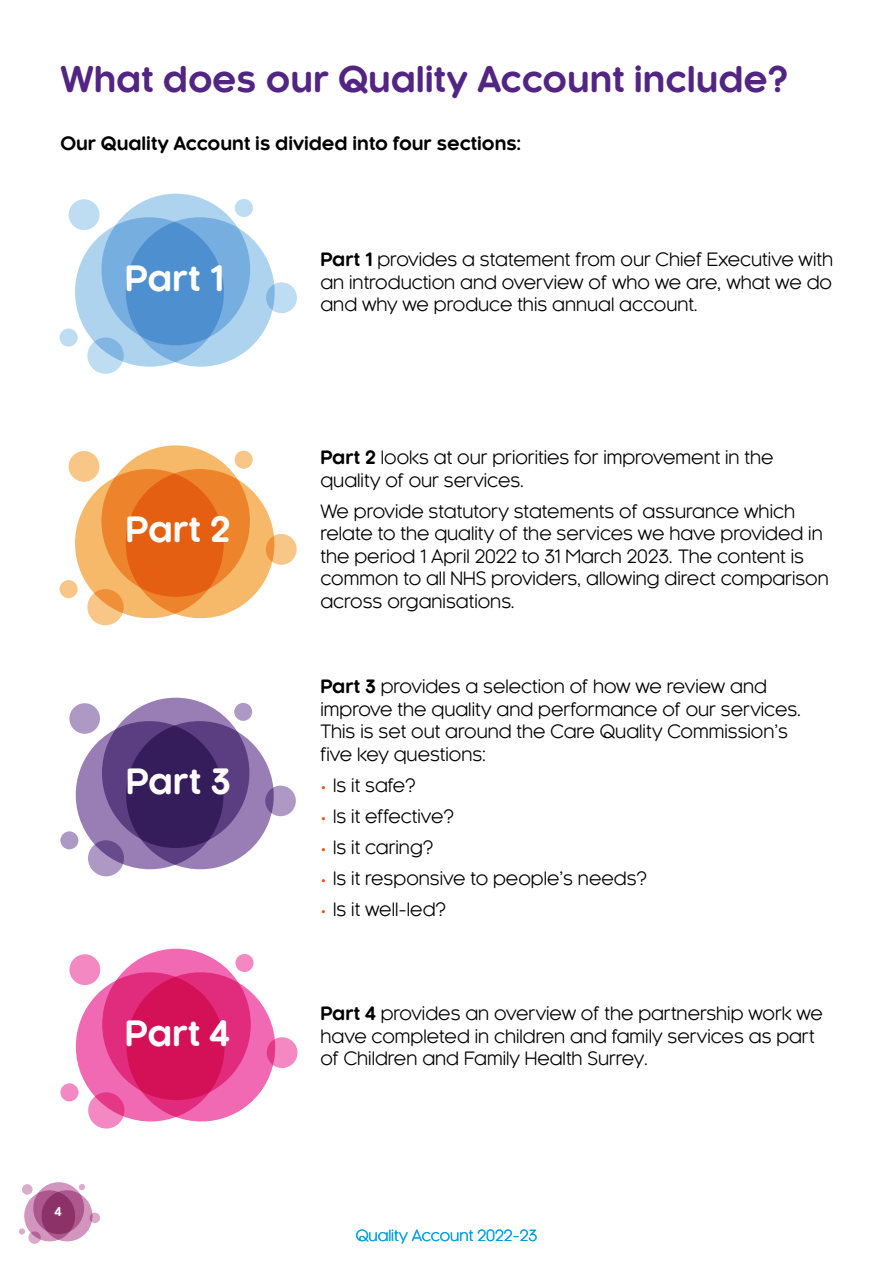
<style>
.page{position:relative;width:893px;height:1263px;background:#fff}
.page>*{position:absolute;margin:0;border:0;box-sizing:border-box;transform-origin:0 0}
.Header_2{font:700 34.5px "Kaleko 105 Round W01";color:#522583}
.t1{font:700 34.05px "Kaleko 105 Round W01";color:#fff}
.Parts_1__2__3{font:18px/22.5px "Kaleko 105 Round W01";color:#000}
.Intro_Paragraph{font:700 18px "Kaleko 105 Round W01";color:#000}
.t2{font:15px "Kaleko 105 Round W01";color:#009fe3}
.t3{font:700 12px "Kaleko 105 Round W01";color:#fff}
.s1{font-weight:700}
.s2{font-size:15px;color:#e94e0f}
</style>
<div class="page">
<svg style="left:19px;top:1184px;width:74px;height:60px"></svg>
<svg style="left:90px;top:1212px;width:10px;height:11px"></svg>
<div style="left:101px;top:194px;width:149px;height:151px;background:#add3ef;border-radius:50%"></div>
<svg style="left:68px;top:207px;width:214px;height:160px"></svg>
<svg style="left:87px;top:337px;width:37px;height:37px"></svg>
<div style="left:60px;top:328px;width:18px;height:19px;background:#bedcf2;border-radius:50%"></div>
<div style="left:69px;top:199px;width:30px;height:31px;background:#bedcf2;border-radius:50%"></div>
<div style="left:235px;top:199px;width:18px;height:18px;background:#bedcf2;border-radius:50%"></div>
<svg style="left:266px;top:282px;width:31px;height:31px"></svg>
<svg style="left:101px;top:445px;width:149px;height:152px"></svg>
<svg style="left:64px;top:458px;width:214px;height:168px"></svg>
<svg style="left:87px;top:589px;width:37px;height:36px"></svg>
<div style="left:60px;top:580px;width:18px;height:18px;background:#f8c788;border-radius:50%"></div>
<div style="left:69px;top:451px;width:30px;height:31px;background:#f8c788;border-radius:50%"></div>
<div style="left:235px;top:451px;width:18px;height:18px;background:#f8c788;border-radius:50%"></div>
<svg style="left:266px;top:534px;width:31px;height:31px"></svg>
<div style="left:102px;top:949px;width:149px;height:151px;background:#f069b2;border-radius:50%"></div>
<svg style="left:65px;top:962px;width:213px;height:167px"></svg>
<svg style="left:88px;top:1092px;width:36px;height:36px"></svg>
<svg style="left:60px;top:1083px;width:19px;height:18px"></svg>
<div style="left:69px;top:954px;width:31px;height:31px;background:#f388c2;border-radius:50%"></div>
<svg style="left:235px;top:954px;width:19px;height:18px"></svg>
<svg style="left:267px;top:1037px;width:30px;height:31px"></svg>
<div style="left:102px;top:698px;width:147px;height:150px;background:#997eb6;border-radius:50%"></div>
<svg style="left:65px;top:710px;width:218px;height:167px"></svg>
<svg style="left:88px;top:840px;width:36px;height:36px"></svg>
<div style="left:60px;top:831px;width:18px;height:18px;background:#ae99c5;border-radius:50%"></div>
<div style="left:69px;top:703px;width:31px;height:31px;background:#ae99c5;border-radius:50%"></div>
<div style="left:234px;top:703px;width:18px;height:18px;background:#ae99c5;border-radius:50%"></div>
<svg style="left:265px;top:786px;width:31px;height:30px"></svg>
<h2 class="Header_2" style="left:60px;top:60px;width:729px">What does our Quality Account include?</h2>
<p class="Intro_Paragraph" style="left:60px;top:133px;width:463px">Our Quality Account is divided into four sections:</p>
<p class="t1" style="left:125px;top:259px;width:100px">Part 1</p>
<p class="t1" style="left:126px;top:511px;width:107px">Part 2</p>
<p class="t1" style="left:126px;top:763px;width:107px">Part 3</p>
<p class="t3" style="left:55px;top:1204px;width:9px">4</p>
<p class="t1" style="left:125px;top:1014px;width:106px">Part 4</p>
<p class="Parts_1__2__3" style="left:320px;top:248px;width:514px;text-align:justify"><span class="s1">Part 1</span> provides a statement from our Chief Executive with an introduction and overview of who we are, what we do and why we produce this annual account.</p>
<p class="Parts_1__2__3" style="left:320px;top:447px;width:455px"><span class="s1">Part 2</span> looks at our priorities for improvement in the quality of our services.</p>
<p class="Parts_1__2__3" style="left:320px;top:500px;width:510px">We provide statutory statements of assurance which relate to the quality of the services we have provided in the period 1 April 2022 to 31 March 2023. The content is common to all NHS providers, allowing direct comparison across organisations.</p>
<p class="Parts_1__2__3" style="left:320px;top:676px;width:482px"><span class="s1">Part 3</span> provides a selection of how we review and improve the quality and performance of our services.<br>This is set out around the Care Quality Commission’s five key questions:</p>
<p class="Parts_1__2__3" style="left:320px;top:774px;width:97px"><span class="s2">•</span> Is it safe?</p>
<p class="Parts_1__2__3" style="left:320px;top:805px;width:135px"><span class="s2">•</span> Is it effective?</p>
<p class="Parts_1__2__3" style="left:320px;top:836px;width:114px"><span class="s2">•</span> Is it caring?</p>
<p class="Parts_1__2__3" style="left:320px;top:867px;width:328px"><span class="s2">•</span> Is it responsive to people’s needs?</p>
<p class="Parts_1__2__3" style="left:320px;top:898px;width:127px"><span class="s2">•</span> Is it well-led?</p>
<p class="Parts_1__2__3" style="left:320px;top:1002px;width:504px"><span class="s1">Part 4</span> provides an overview of the partnership work we have completed in children and family services as part of Children and Family Health Surrey.</p>
<p class="t2" style="left:356px;top:1227px;width:183px">Quality Account 2022-23</p>
</div>
